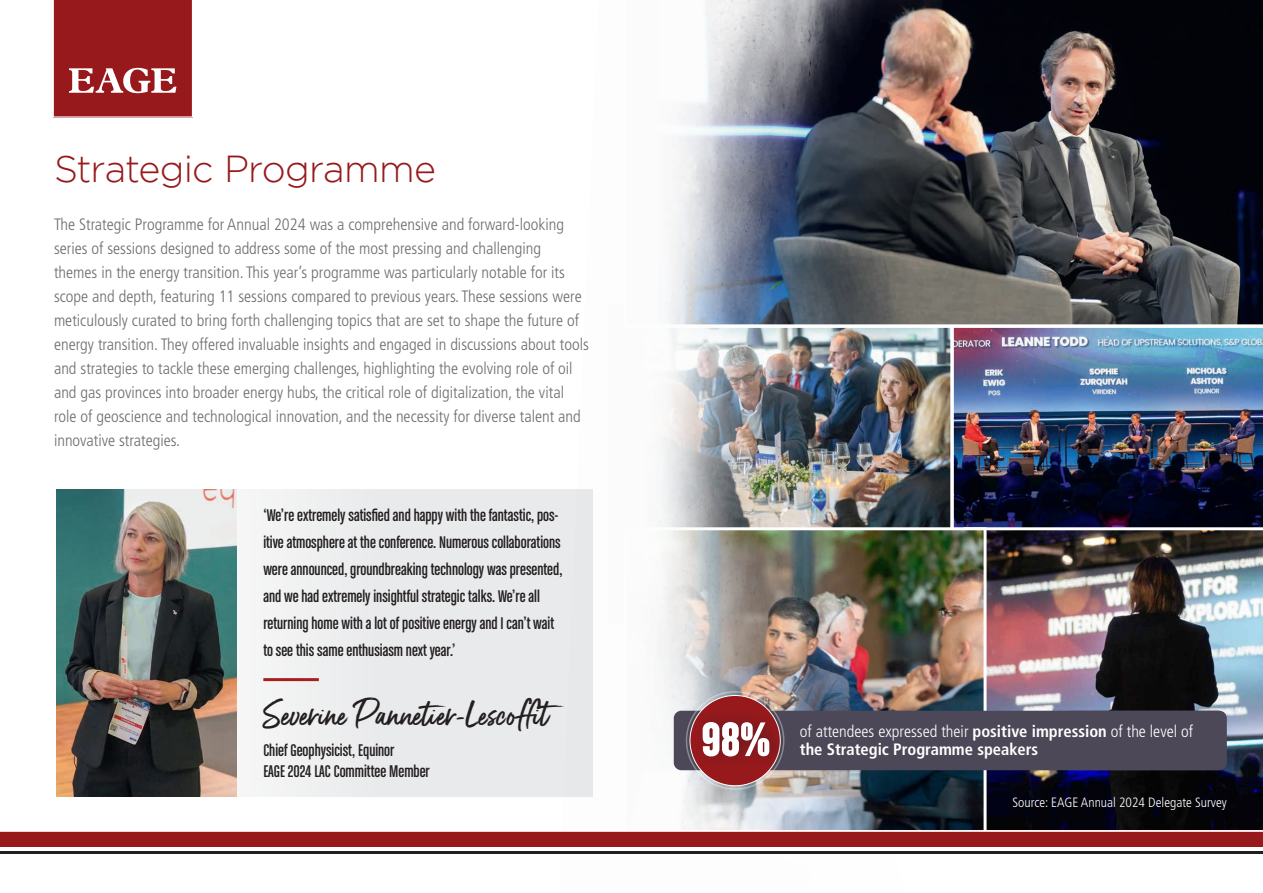
<style>
.page{position:relative;width:1263px;height:893px;background:#fff}
.page>*{position:absolute;margin:0;border:0;box-sizing:border-box;transform-origin:0 0}
._00-BODY_text{font:51.6px "Chalet Comprime Hong Kong Eighty";color:#fff}
._01-HEADER_1{font:300 37.5px "Gotham";letter-spacing:-.02em;color:#97191c}
.t1{font:33px "Gotcha Standup";color:#231f20}
.t2{font:18px/27px "Chalet Comprime Cologne Sixty";color:#231f20}
._00-BODY_text-2{font:300 condensed 16.5px/24px "Frutiger LT Std";color:#6c6d70}
._00-BODY_text-3{font:300 condensed 16.5px "Frutiger LT Std";color:#fff}
._00-BODY_text-4{font:700 condensed 16.5px "Frutiger LT Std";color:#fff}
._00-BODY_text-5{font:300 condensed 13.5px "Frutiger LT Std";color:#fff}
.s1{font-weight:700}
</style>
<div class="page">
<img style="left:950px;top:328px;width:313px;height:199px">
<img style="left:986px;top:527px;width:277px;height:303px">
<img style="left:943px;top:531px;width:39px;height:299px">
<img style="left:943px;top:0;width:320px;height:328px">
<img style="left:658px;top:0;width:285px;height:830px">
<svg style="left:53px;top:0;width:140px;height:118px;background:#a13033"></svg>
<div style="left:0;top:832px;width:1263px;height:15px;background:#97191c"></div>
<hr style="left:0;top:851px;width:1263px;height:3px;background:#231f20">
<div style="left:127px;top:489px;width:466px;height:308px;background:#e9eaeb"></div>
<hr style="left:263px;top:678px;width:56px;height:3px;background:#a71e21">
<img style="left:57px;top:489px;width:179px;height:308px">
<div style="left:674px;top:711px;width:551px;height:59px;background:#4c4857;border-radius:8px"></div>
<svg style="left:1220px;top:711px;width:7px;height:59px"></svg>
<div style="left:690px;top:695px;width:90px;height:91px;background:#97191c;border-radius:50%"></div>
<div style="left:694px;top:709px;width:93px;height:60px;background:#231f20;opacity:.4"></div>
<div style="left:686px;top:691px;width:98px;height:99px;border:2px solid #fff;border-radius:50%"></div>
<p class="_01-HEADER_1" style="left:54px;top:148px;width:383px">Strategic Programme</p>
<p class="_00-BODY_text-2" style="left:54px;top:212px;width:536px">The Strategic Programme for Annual 2024 was a comprehensive and forward-looking series of sessions designed to address some of the most pressing and challenging<br>themes in the energy transition. This year’s programme was particularly notable for its scope and depth, featuring 11 sessions compared to previous years. These sessions were meticulously curated to bring forth challenging topics that are set to shape the future of energy transition. They offered invaluable insights and engaged in discussions about tools and strategies to tackle these emerging challenges, highlighting the evolving role of oil and gas provinces into broader energy hubs, the critical role of digitalization, the vital role of geoscience and technological innovation, and the necessity for diverse talent and innovative strategies.</p>
<p class="t2" style="left:263px;top:501px;width:300px">‘We’re extremely satisfied and happy with the fantastic, pos&shy;itive atmosphere at the conference. Numerous collaborations were announced, groundbreaking technology was presented, and we had extremely insightful strategic talks. We’re all returning home with a lot of positive energy and I can’t wait to see this same enthusiasm next year.’</p>
<p class="t1" style="left:263px;top:692px;width:306px">Severine Pannetier-Lescoffit</p>
<p class="t2" style="left:263px;top:736px;width:133px">Chief Geophysicist, Equinor</p>
<p class="t2" style="left:263px;top:757px;width:168px">EAGE 2024 LAC Committee Member</p>
<p class="_00-BODY_text" style="left:701px;top:709px;width:71px">98%</p>
<p class="_00-BODY_text-3" style="left:800px;top:722px;width:395px">of attendees expressed their <span class="s1">positive impression</span> of the level of</p>
<p class="_00-BODY_text-4" style="left:800px;top:740px;width:240px">the Strategic Programme speakers</p>
<p class="_00-BODY_text-5" style="left:1012px;top:794px;width:216px">Source: EAGE Annual 2024 Delegate Survey</p>
</div>
